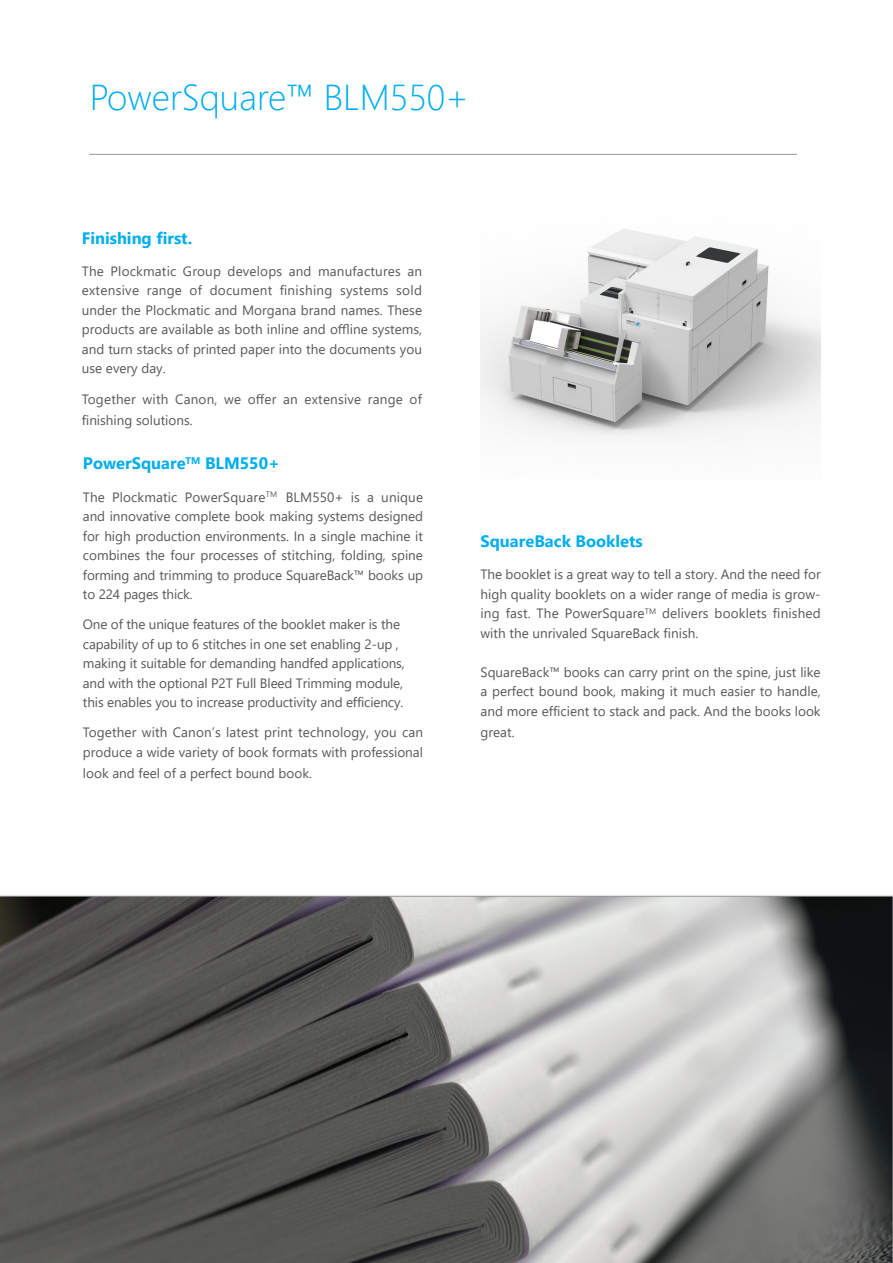
<style>
.page{position:relative;width:893px;height:1263px;background:#fff}
.page>*{position:absolute;margin:0;border:0;box-sizing:border-box;transform-origin:0 0}
.t1{font:300 36px "Segoe UI";color:#00aeef}
.Headings{font:700 16.5px "Segoe UI";color:#00aeef}
.Headings-2{font:13.5px/19.5px "Segoe UI";color:#57585a;text-align:justify}
</style>
<div class="page">
<img style="left:480px;top:228px;width:341px;height:210px">
<hr style="left:89px;top:154px;width:708px;height:1px;background:#939598">
<svg style="left:0;top:896px;width:893px;height:367px"></svg>
<p class="t1" style="left:90px;top:63px;width:381px">PowerSquare™ BLM550+</p>
<p class="Headings" style="left:82px;top:222px;width:112px">Finishing first.</p>
<p class="Headings-2" style="left:82px;top:260px;width:342px">The Plockmatic Group develops and manufactures an extensive range of document finishing systems sold under the Plockmatic and Morgana brand names. These products are available as both inline and offline systems, and turn stacks of printed paper into the documents you use every day.</p>
<p class="Headings-2" style="left:82px;top:387px;width:342px;line-height:21px">Together with Canon, we offer an extensive range of finishing solutions.</p>
<p class="Headings" style="left:83px;top:448px;width:199px">PowerSquare<sup>TM</sup> BLM550+</p>
<p class="Headings-2" style="left:83px;top:486px;width:342px">The Plockmatic PowerSquare<sup>TM</sup> BLM550+ is a unique and innovative complete book making systems designed for high production environments. In a single machine it combines the four processes of stitching, folding, spine forming and trimming to produce SquareBack™ books up to 224 pages thick.</p>
<p class="Headings-2" style="left:83px;top:613px;width:323px;text-align:left">One of the unique features of the booklet maker is the capability of up to 6 stitches in one set enabling 2-up , making it suitable for demanding handfed applications, and with the optional P2T Full Bleed Trimming module, this enables you to increase productivity and efficiency.</p>
<p class="Headings-2" style="left:83px;top:721px;width:342px">Together with Canon’s latest print technology, you can produce a wide variety of book formats with professional</p>
<p class="Headings-2" style="left:83px;top:762px;width:231px">look and feel of a perfect bound book.</p>
<p class="Headings" style="left:480px;top:525px;width:164px">SquareBack Booklets</p>
<p class="Headings-2" style="left:480px;top:563px;width:342px">The booklet is a great way to tell a story. And the need for high quality booklets on a wider range of media is grow&shy;ing fast. The PowerSquare<sup>TM</sup> delivers booklets finished with the unrivaled SquareBack finish.</p>
<p class="Headings-2" style="left:480px;top:661px;width:342px">SquareBack™ books can carry print on the spine, just like a perfect bound book, making it much easier to handle, and more efficient to stack and pack. And the books look</p>
<p class="Headings-2" style="left:480px;top:721px;width:36px">great.</p>
</div>
